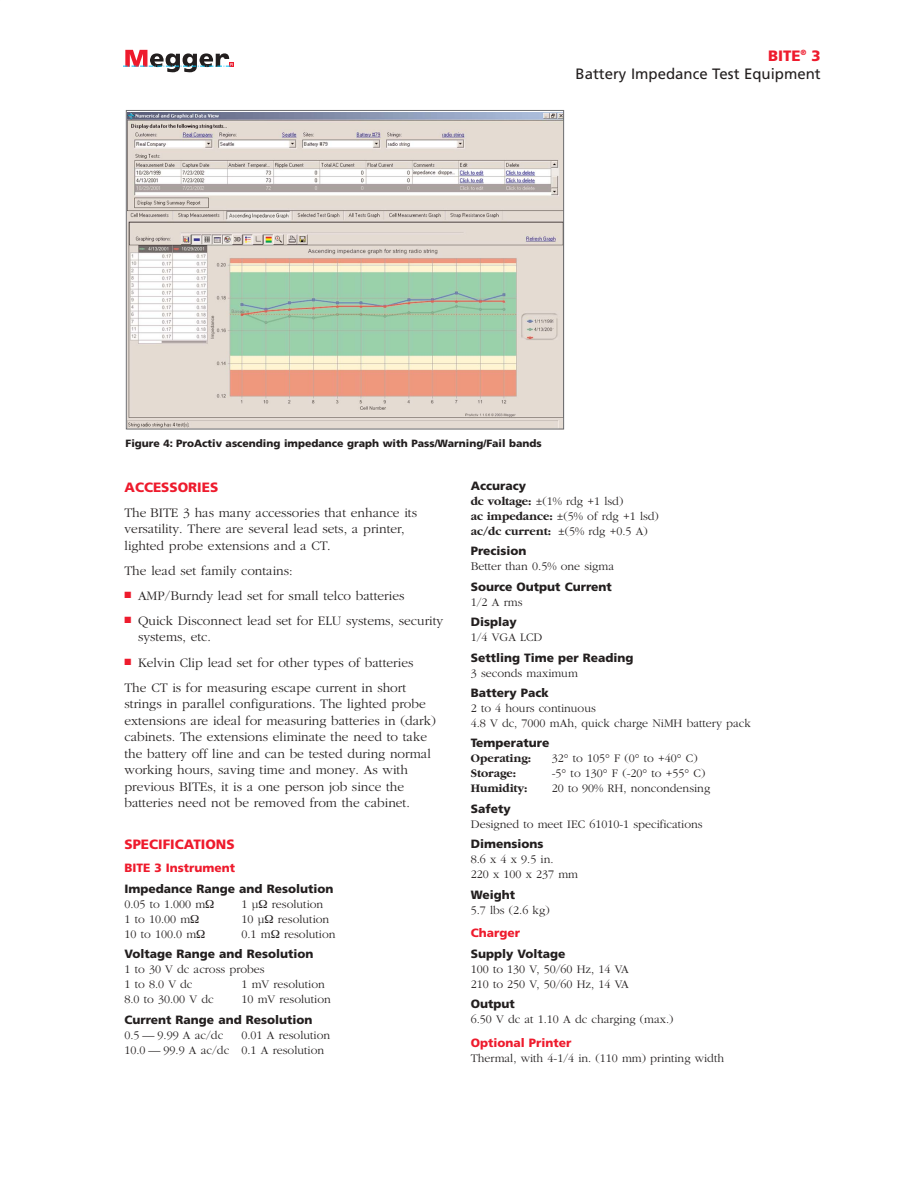
<style>
.page{position:relative;width:918px;height:1188px;background:#fff}
.page>*{position:absolute;margin:0;border:0;box-sizing:border-box;transform-origin:0 0}
.t1{font:15px/18.3px "Frutiger";color:#231f1f;text-align:right}
.t2{font:300 13.5px/16.5px "Garamond";color:#231f1f}
.t3{font:900 13.5px "Frutiger";color:#ee1b2d}
.t4{font:300 12px/15px "Garamond";color:#231f1f}
.t5{font:900 12px "Frutiger";color:#231f1f}
.t6{font:900 12px "Frutiger";color:#ee1b2d}
.t7{font:700 12px "Garamond";color:#231f1f}
.t8{font:900 10.5px "Frutiger";color:#231f1f}
.s1{font-weight:900;color:#ee1b2d}
.s2{color:#ee1b2d}
.s3{font-weight:700}
</style>
<div class="page">
<svg style="left:123px;top:50px;width:111px;height:22px"></svg>
<img style="left:128px;top:112px;width:434px;height:315px">
<div style="left:126px;top:110px;width:438px;height:319px;border:1px solid #6c6d70"></div>
<p class="t1" style="left:576px;top:47px;width:247px"><span class="s1">BITE</span><sup>®</sup> <span class="s1">3<br></span>Battery Impedance Test Equipment</p>
<p class="t8" style="left:126px;top:439px;width:418px">Figure 4: ProActiv ascending impedance graph with Pass/Warning/Fail bands</p>
<p class="t3" style="left:125px;top:482px;width:95px">ACCESSORIES</p>
<p class="t2" style="left:125px;top:505px;width:294px">The BITE 3 has many accessories that enhance its versatility. There are several lead sets, a printer, lighted probe extensions and a CT.</p>
<p class="t2" style="left:125px;top:563px;width:170px">The lead set family contains:</p>
<p class="t2" style="left:125px;top:588px;width:282px"><span class="s2">■</span> AMP/Burndy lead set for small telco batteries</p>
<p class="t2" style="left:138px;top:614px;width:307px;text-indent:-14px"><span class="s2">■</span> Quick Disconnect lead set for ELU systems, security systems, etc.</p>
<p class="t2" style="left:125px;top:651px;width:291px;line-height:25px"><span class="s2">■</span> Kelvin Clip lead set for other types of batteries<br>The CT is for measuring escape current in short</p>
<p class="t2" style="left:125px;top:697px;width:313px">strings in parallel configurations. The lighted probe extensions are ideal for measuring batteries in (dark) cabinets. The extensions eliminate the need to take the battery off line and can be tested during normal working hours, saving time and money. As with previous BITEs, it is a one person job since the batteries need not be removed from the cabinet.</p>
<p class="t3" style="left:125px;top:839px;width:112px">SPECIFICATIONS</p>
<p class="t6" style="left:125px;top:863px;width:112px">BITE 3 Instrument</p>
<p class="t5" style="left:125px;top:884px;width:210px">Impedance Range and Resolution</p>
<p class="t4" style="left:125px;top:897px;width:82px">0.05 to 1.000 m</p>
<p class="t4" style="left:242px;top:897px;width:83px">1 µ resolution</p>
<p class="t4" style="left:125px;top:912px;width:67px">1 to 10.00 m</p>
<p class="t4" style="left:242px;top:912px;width:89px">10 µ resolution</p>
<p class="t4" style="left:125px;top:927px;width:73px">10 to 100.0 m</p>
<p class="t4" style="left:242px;top:927px;width:95px">0.1 m resolution</p>
<p class="t5" style="left:125px;top:949px;width:190px">Voltage Range and Resolution</p>
<p class="t4" style="left:125px;top:963px;width:142px">1 to 30 V dc across probes<br>1 to 8.0 V dc</p>
<p class="t4" style="left:242px;top:978px;width:85px">1 mV resolution</p>
<p class="t4" style="left:125px;top:993px;width:91px">8.0 to 30.00 V dc</p>
<p class="t4" style="left:242px;top:993px;width:91px">10 mV resolution</p>
<p class="t5" style="left:125px;top:1015px;width:189px">Current Range and Resolution</p>
<p class="t4" style="left:125px;top:1028px;width:100px">0.5 — 9.99 A ac/dc</p>
<p class="t4" style="left:125px;top:1028px;width:207px;text-indent:117px">0.01 A resolution<br>10.0 — 99.9 A ac/dc 0.1 A resolution</p>
<p class="t5" style="left:471px;top:481px;width:57px">Accuracy</p>
<p class="t4" style="left:471px;top:495px;width:190px"><span class="s3">dc voltage:</span> ±(1% rdg +1 lsd)<br><span class="s3">ac impedance:</span> ±(5% of rdg +1 lsd) <span class="s3">ac/dc current:</span> ±(5% rdg +0.5 A)</p>
<p class="t5" style="left:471px;top:546px;width:57px">Precision</p>
<p class="t4" style="left:471px;top:560px;width:145px">Better than 0.5% one sigma</p>
<p class="t5" style="left:471px;top:582px;width:142px">Source Output Current</p>
<p class="t4" style="left:471px;top:595px;width:53px">1/2 A rms</p>
<p class="t5" style="left:471px;top:617px;width:48px">Display</p>
<p class="t4" style="left:471px;top:631px;width:73px">1/4 VGA LCD</p>
<p class="t5" style="left:471px;top:653px;width:164px">Settling Time per Reading</p>
<p class="t4" style="left:471px;top:666px;width:109px">3 seconds maximum</p>
<p class="t5" style="left:471px;top:688px;width:80px">Battery Pack</p>
<p class="t4" style="left:471px;top:702px;width:282px">2 to 4 hours continuous<br>4.8 V dc, 7000 mAh, quick charge NiMH battery pack</p>
<p class="t5" style="left:471px;top:738px;width:80px">Temperature</p>
<p class="t7" style="left:471px;top:754px;width:62px">Operating:</p>
<p class="t4" style="left:552px;top:752px;width:147px">32° to 105° F (0° to +40° C)</p>
<p class="t7" style="left:471px;top:769px;width:47px">Storage:</p>
<p class="t4" style="left:552px;top:767px;width:155px">-5° to 130° F (-20° to +55° C)</p>
<p class="t7" style="left:471px;top:784px;width:58px">Humidity:</p>
<p class="t4" style="left:552px;top:782px;width:160px">20 to 90% RH, noncondensing</p>
<p class="t5" style="left:471px;top:804px;width:41px">Safety</p>
<p class="t4" style="left:471px;top:817px;width:233px">Designed to meet IEC 61010-1 specifications</p>
<p class="t5" style="left:471px;top:839px;width:74px">Dimensions</p>
<p class="t4" style="left:471px;top:853px;width:109px">8.6 x 4 x 9.5 in.<br>220 x 100 x 237 mm</p>
<p class="t5" style="left:471px;top:890px;width:46px">Weight</p>
<p class="t4" style="left:471px;top:903px;width:80px">5.7 lbs (2.6 kg)</p>
<p class="t6" style="left:471px;top:928px;width:51px">Charger</p>
<p class="t5" style="left:471px;top:949px;width:96px">Supply Voltage</p>
<p class="t4" style="left:471px;top:962px;width:159px">100 to 130 V, 50/60 Hz, 14 VA<br>210 to 250 V, 50/60 Hz, 14 VA</p>
<p class="t5" style="left:471px;top:999px;width:46px">Output</p>
<p class="t4" style="left:471px;top:1013px;width:204px">6.50 V dc at 1.10 A dc charging (max.)</p>
<p class="t6" style="left:471px;top:1038px;width:102px">Optional Printer</p>
<p class="t4" style="left:471px;top:1051px;width:255px">Thermal, with 4-1/4 in. (110 mm) printing width</p>
</div>
